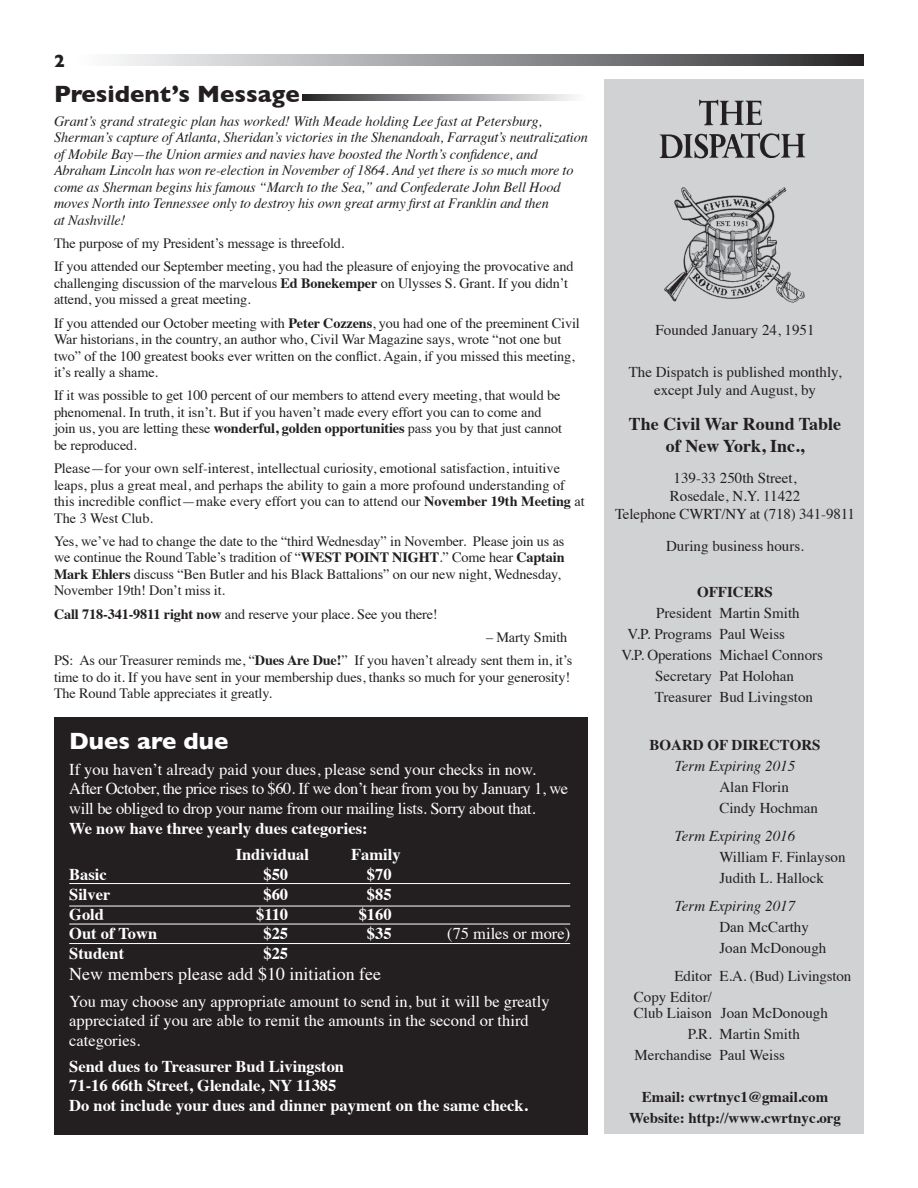
<style>
.page{position:relative;width:918px;height:1188px;background:#fff}
.page>*{position:absolute;margin:0;border:0;box-sizing:border-box;transform-origin:0 0}
.t1{font:700 24px "Gill Sans";color:#231f20}
.t2{font:700 24px "Gill Sans";color:#fff}
.t3{font:700 18px "Times";color:#231f20}
.t4{font:18px "Times";color:#fff}
.t5{font:700 18px "Gill Sans";color:#231f20}
.t6{font:700 16.5px/19.5px "Times";color:#fff}
.t7{font:16.5px/19.5px "Times";letter-spacing:-.02em;color:#fff}
.t8{font:16.5px/19.5px "Times";color:#fff}
.t9{font:15px/18px "Times";color:#231f20}
.t10{font:700 15px/21px "Times";color:#231f20;text-align:center}
.t11{font:italic 15px "Times";color:#231f20}
.t12{font:14.25px/16.5px "Times";letter-spacing:-.01em;color:#231f20}
.t13{font:italic 14.25px/16.5px "Times";letter-spacing:-.01em;color:#231f20}
.s1{font-weight:700}
.s2{font-weight:400;font-style:italic}
</style>
<div class="page">
<svg style="left:114px;top:55px;width:749px;height:11px;background:#919294"></svg>
<div style="left:605px;top:80px;width:259px;height:1054px;background:#d1d2d4"></div>
<img style="left:664px;top:187px;width:141px;height:116px">
<img style="left:699px;top:99px;width:63px;height:27px">
<img style="left:659px;top:132px;width:147px;height:27px">
<svg style="left:303px;top:95px;width:271px;height:5px"></svg>
<div style="left:54px;top:717px;width:534px;height:417px;background:#231f20"></div>
<hr style="left:69px;top:883px;width:501px;height:1px;background:#fff">
<hr style="left:69px;top:906px;width:501px;height:1px;background:#fff">
<hr style="left:69px;top:924px;width:501px;height:1px;background:#fff">
<hr style="left:69px;top:943px;width:501px;height:1px;background:#fff">
<p class="t5" style="left:54px;top:47px;width:12px">2</p>
<p class="t1" style="left:54px;top:75px;width:247px">President’s Message</p>
<p class="t13" style="left:54px;top:112px;width:535px">Grant’s grand strategic plan has worked! With Meade holding Lee fast at Petersburg, Sherman’s capture of Atlanta, Sheridan’s victories in the Shenandoah, Farragut’s neutralization of Mobile Bay—the Union armies and navies have boosted the North’s confidence, and Abraham Lincoln has won re-election in November of 1864. And yet there is so much more to come as Sherman begins his famous “March to the Sea,” and Confederate John Bell Hood moves North into Tennessee only to destroy his own great army first at Franklin and then<br>at Nashville!</p>
<p class="t12" style="left:54px;top:234px;width:292px">The purpose of my President’s message is threefold.</p>
<p class="t12" style="left:54px;top:257px;width:521px">If you attended our September meeting, you had the pleasure of enjoying the provocative and challenging discussion of the marvelous <span class="s1">Ed Bonekemper</span> on Ulysses S. Grant. If you didn’t attend, you missed a great meeting.</p>
<p class="t12" style="left:54px;top:313px;width:527px">If you attended our October meeting with <span class="s1">Peter Cozzens</span>, you had one of the preeminent Civil War historians, in the country, an author who, Civil War Magazine says, wrote “not one but two” of the 100 greatest books ever written on the conflict. Again, if you missed this meeting, it’s really a shame.</p>
<p class="t12" style="left:54px;top:386px;width:510px">If it was possible to get 100 percent of our members to attend every meeting, that would be phenomenal. In truth, it isn’t. But if you haven’t made every effort you can to come and join us, you are letting these <span class="s1">wonderful, golden opportunities</span> pass you by that just cannot be reproduced.</p>
<p class="t12" style="left:54px;top:459px;width:532px">Please—for your own self-interest, intellectual curiosity, emotional satisfaction, intuitive leaps, plus a great meal, and perhaps the ability to gain a more profound understanding of this incredible conflict—make every effort you can to attend our <span class="s1">November 19th Meeting</span> at The 3 West Club.</p>
<p class="t12" style="left:54px;top:532px;width:512px">Yes, we’ve had to change the date to the “third Wednesday” in November. Please join us as we continue the Round Table’s tradition of “<span class="s1">WEST POINT NIGHT</span>.” Come hear <span class="s1">Captain Mark Ehlers</span> discuss “Ben Butler and his Black Battalions” on our new night, Wednesday, November 19th! Don’t miss it.</p>
<p class="t12" style="left:54px;top:604px;width:385px"><span class="s1">Call 718-341-9811 right now</span> and reserve your place. See you there!</p>
<p class="t12" style="left:486px;top:628px;width:83px">– Marty Smith</p>
<p class="t12" style="left:54px;top:651px;width:520px">PS: As our Treasurer reminds me, “<span class="s1">Dues Are Due!</span>” If you haven’t already sent them in, it’s time to do it. If you have sent in your membership dues, thanks so much for your generosity!<br>The Round Table appreciates it greatly.</p>
<p class="t2" style="left:69px;top:721px;width:161px">Dues are due</p>
<p class="t7" style="left:69px;top:758px;width:501px">If you haven’t already paid your dues, please send your checks in now.<br>After October, the price rises to $60. If we don’t hear from you by January 1, we will be obliged to drop your name from our mailing lists. Sorry about that.</p>
<p class="t6" style="left:69px;top:816px;width:300px">We now have three yearly dues categories:</p>
<p class="t6" style="left:236px;top:843px;width:75px">Individual</p>
<p class="t6" style="left:351px;top:843px;width:51px">Family</p>
<p class="t6" style="left:69px;top:863px;width:39px">Basic</p>
<p class="t6" style="left:263px;top:863px;width:26px">$50</p>
<p class="t6" style="left:367px;top:863px;width:26px">$70</p>
<p class="t6" style="left:69px;top:883px;width:43px">Silver</p>
<p class="t6" style="left:263px;top:883px;width:26px">$60</p>
<p class="t6" style="left:367px;top:883px;width:26px">$85</p>
<p class="t6" style="left:69px;top:902px;width:36px">Gold</p>
<p class="t6" style="left:256px;top:902px;width:34px">$110</p>
<p class="t6" style="left:359px;top:902px;width:34px">$160</p>
<p class="t6" style="left:69px;top:922px;width:90px">Out of Town</p>
<p class="t6" style="left:263px;top:922px;width:26px">$25</p>
<p class="t6" style="left:367px;top:922px;width:26px">$35</p>
<p class="t8" style="left:447px;top:923px;width:125px">(75 miles or more)</p>
<p class="t6" style="left:69px;top:942px;width:57px">Student</p>
<p class="t6" style="left:263px;top:942px;width:26px">$25</p>
<p class="t4" style="left:69px;top:958px;width:313px">New members please add $10 initiation fee</p>
<p class="t8" style="left:69px;top:990px;width:482px">You may choose any appropriate amount to send in, but it will be greatly appreciated if you are able to remit the amounts in the second or third categories.</p>
<p class="t6" style="left:69px;top:1055px;width:276px">Send dues to Treasurer Bud Livingston<br>71-16 66th Street, Glendale, NY 11385</p>
<p class="t6" style="left:69px;top:1094px;width:460px">Do not include your dues and dinner payment on the same check.</p>
<p class="t9" style="left:656px;top:319px;width:161px">Founded January 24, 1951</p>
<p class="t9" style="left:629px;top:362px;width:214px;text-align:center">The Dispatch is published monthly, except July and August, by</p>
<p class="t3" style="left:629px;top:407px;width:214px">The Civil War Round Table</p>
<p class="t3" style="left:666px;top:429px;width:140px">of New York, Inc.,</p>
<p class="t9" style="left:670px;top:468px;width:132px">139-33 250th Street,<br>Rosedale, N.Y. 11422</p>
<p class="t9" style="left:615px;top:504px;width:242px">Telephone CWRT/NY at (718) 341-9811</p>
<p class="t9" style="left:666px;top:536px;width:139px">During business hours.</p>
<p class="t10" style="left:697px;top:580px;width:77px">OFFICERS</p>
<p class="t9" style="left:656px;top:602px;width:145px">President Martin Smith</p>
<p class="t9" style="left:628px;top:623px;width:159px">V.P. Programs Paul Weiss</p>
<p class="t9" style="left:622px;top:644px;width:203px">V.P. Operations Michael Connors</p>
<p class="t9" style="left:655px;top:665px;width:140px">Secretary Pat Holohan</p>
<p class="t9" style="left:655px;top:686px;width:160px">Treasurer Bud Livingston</p>
<p class="t10" style="left:650px;top:733px;width:172px">BOARD OF DIRECTORS<br><span class="s2">Term Expiring 2015</span></p>
<p class="t9" style="left:719px;top:777px;width:71px">Alan Florin</p>
<p class="t9" style="left:719px;top:798px;width:100px">Cindy Hochman</p>
<p class="t11" style="left:675px;top:823px;width:122px">Term Expiring 2016</p>
<p class="t9" style="left:719px;top:847px;width:128px">William F. Finlayson</p>
<p class="t9" style="left:719px;top:868px;width:106px">Judith L. Hallock</p>
<p class="t11" style="left:675px;top:893px;width:122px">Term Expiring 2017</p>
<p class="t9" style="left:719px;top:917px;width:91px">Dan McCarthy</p>
<p class="t9" style="left:719px;top:938px;width:109px">Joan McDonough</p>
<p class="t9" style="left:674px;top:965px;width:178px">Editor E.A. (Bud) Livingston</p>
<p class="t9" style="left:634px;top:987px;width:195px;line-height:16.5px">Copy Editor/<br>Club Liaison Joan McDonough</p>
<p class="t9" style="left:688px;top:1024px;width:114px">P.R. Martin Smith</p>
<p class="t9" style="left:634px;top:1045px;width:152px">Merchandise Paul Weiss</p>
<p class="t10" style="left:642px;top:1085px;width:188px">Email: cwrtnyc1@gmail.com</p>
<p class="t10" style="left:629px;top:1106px;width:214px">Website: http://www.cwrtnyc.org</p>
</div>
